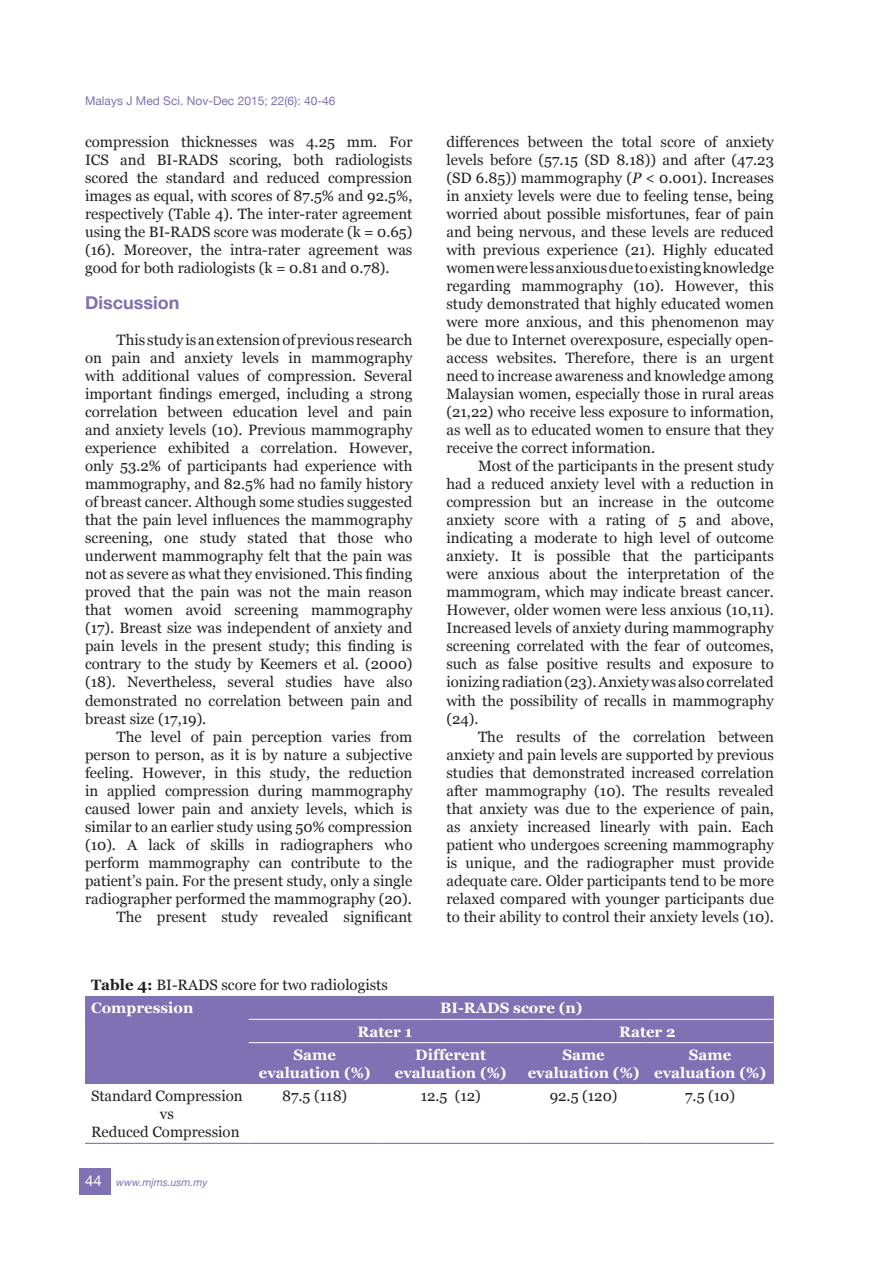
<style>
.page{position:relative;width:893px;height:1263px;background:#fff}
.page>*{position:absolute;margin:0;border:0;box-sizing:border-box;transform-origin:0 0}
.subtitle{font:700 18px "Helvetica Neue";color:#7f71b3}
.bodyText{font:15px/18px "Georgia";color:#231f20;text-align:justify}
.bodyText-2{font:700 15px/18px "Georgia";color:#fff;text-align:center}
.t1{font:12px "Helvetica Neue";color:#7f71b3}
.t2{font:italic 10.5px "Helvetica Neue";color:#7f71b3}
.s1{font-style:italic}
.s2{font-weight:700}
.s3{font-style:normal;font-size:15px;color:#fff}
</style>
<div class="page">
<div style="left:79px;top:1168px;width:32px;height:27px;background:#7f71b3"></div>
<div style="left:85px;top:996px;width:689px;height:88px;background:#7f71b3"></div>
<hr style="left:249px;top:1042px;width:132px;height:1px;background:#fff">
<hr style="left:381px;top:1042px;width:140px;height:1px;background:#fff">
<hr style="left:521px;top:1042px;width:125px;height:1px;background:#fff">
<hr style="left:646px;top:1042px;width:128px;height:1px;background:#fff">
<hr style="left:249px;top:1019px;width:132px;height:1px;background:#fff">
<hr style="left:381px;top:1019px;width:140px;height:1px;background:#fff">
<hr style="left:521px;top:1019px;width:125px;height:1px;background:#fff">
<hr style="left:646px;top:1019px;width:128px;height:1px;background:#fff">
<hr style="left:85px;top:1143px;width:164px;height:1px;background:#7f71b3">
<hr style="left:249px;top:1143px;width:132px;height:1px;background:#7f71b3">
<hr style="left:381px;top:1143px;width:140px;height:1px;background:#7f71b3">
<hr style="left:521px;top:1143px;width:125px;height:1px;background:#7f71b3">
<hr style="left:646px;top:1143px;width:128px;height:1px;background:#7f71b3">
<p class="t1" style="left:85px;top:94px;width:252px">Malays J Med Sci. Nov-Dec 2015; 22(6): 40-46</p>
<p class="bodyText" style="left:85px;top:134px;width:329px">compression thicknesses was 4.25 mm. For ICS and BI-RADS scoring, both radiologists scored the standard and reduced compression images as equal, with scores of 87.5% and 92.5%, respectively (Table 4). The inter-rater agreement using the BI-RADS score was moderate (k = 0.65) (16). Moreover, the intra-rater agreement was good for both radiologists (k = 0.81 and 0.78).</p>
<p class="subtitle" style="left:85px;top:292px;width:96px">Discussion</p>
<p class="bodyText" style="left:85px;top:332px;width:329px;text-indent:32px">This study is an extension of previous research on pain and anxiety levels in mammography with additional values of compression. Several important findings emerged, including a strong correlation between education level and pain and anxiety levels (10). Previous mammography experience exhibited a correlation. However, only 53.2% of participants had experience with mammography, and 82.5% had no family history of breast cancer. Although some studies suggested that the pain level influences the mammography screening, one study stated that those who underwent mammography felt that the pain was not as severe as what they envisioned. This finding proved that the pain was not the main reason that women avoid screening mammography (17). Breast size was independent of anxiety and pain levels in the present study; this finding is contrary to the study by Keemers et al. (2000) (18). Nevertheless, several studies have also demonstrated no correlation between pain and breast size (17,19).</p>
<p class="bodyText" style="left:85px;top:728px;width:329px;text-indent:32px">The level of pain perception varies from person to person, as it is by nature a subjective feeling. However, in this study, the reduction in applied compression during mammography caused lower pain and anxiety levels, which is similar to an earlier study using 50% compression (10). A lack of skills in radiographers who perform mammography can contribute to the patient’s pain. For the present study, only a single radiographer performed the mammography (20).</p>
<p class="bodyText" style="left:117px;top:908px;width:297px">The present study revealed significant</p>
<p class="bodyText" style="left:446px;top:134px;width:329px">differences between the total score of anxiety levels before (57.15 (SD 8.18)) and after (47.23 (SD 6.85)) mammography (<span class="s1">P</span> &lt; 0.001). Increases in anxiety levels were due to feeling tense, being worried about possible misfortunes, fear of pain and being nervous, and these levels are reduced with previous experience (21). Highly educated women were less anxious due to existing knowledge regarding mammography (10). However, this study demonstrated that highly educated women were more anxious, and this phenomenon may be due to Internet overexposure, especially open&shy;access websites. Therefore, there is an urgent need to increase awareness and knowledge among Malaysian women, especially those in rural areas (21,22) who receive less exposure to information, as well as to educated women to ensure that they receive the correct information.</p>
<p class="bodyText" style="left:446px;top:458px;width:329px;text-indent:32px">Most of the participants in the present study had a reduced anxiety level with a reduction in compression but an increase in the outcome anxiety score with a rating of 5 and above, indicating a moderate to high level of outcome anxiety. It is possible that the participants were anxious about the interpretation of the mammogram, which may indicate breast cancer.<br>However, older women were less anxious (10,11).<br>Increased levels of anxiety during mammography screening correlated with the fear of outcomes, such as false positive results and exposure to ionizing radiation (23). Anxiety was also correlated with the possibility of recalls in mammography (24).</p>
<p class="bodyText" style="left:446px;top:728px;width:329px;text-indent:32px">The results of the correlation between anxiety and pain levels are supported by previous studies that demonstrated increased correlation after mammography (10). The results revealed that anxiety was due to the experience of pain, as anxiety increased linearly with pain. Each patient who undergoes screening mammography is unique, and the radiographer must provide adequate care. Older participants tend to be more relaxed compared with younger participants due to their ability to control their anxiety levels (10).</p>
<p class="bodyText" style="left:91px;top:976px;width:298px"><span class="s2">Table 4:</span> BI-RADS score for two radiologists</p>
<p class="bodyText-2" style="left:91px;top:999px;width:104px">Compression</p>
<p class="bodyText-2" style="left:440px;top:999px;width:144px">BI-RADS score (n)</p>
<p class="bodyText-2" style="left:358px;top:1022px;width:56px">Rater 1</p>
<p class="bodyText-2" style="left:619px;top:1022px;width:58px">Rater 2</p>
<p class="bodyText-2" style="left:259px;top:1046px;width:113px">Same evaluation (%)</p>
<p class="bodyText-2" style="left:395px;top:1046px;width:113px">Different evaluation (%)</p>
<p class="bodyText-2" style="left:528px;top:1046px;width:113px">Same evaluation (%)</p>
<p class="bodyText-2" style="left:654px;top:1046px;width:113px">Same evaluation (%)</p>
<p class="bodyText" style="left:91px;top:1087px;width:153px">Standard Compression</p>
<p class="bodyText" style="left:160px;top:1105px;width:15px">vs</p>
<p class="bodyText" style="left:91px;top:1123px;width:150px">Reduced Compression</p>
<p class="bodyText" style="left:282px;top:1087px;width:67px">87.5 (118)</p>
<p class="bodyText" style="left:421px;top:1087px;width:62px">12.5 (12)</p>
<p class="bodyText" style="left:550px;top:1087px;width:69px">92.5 (120)</p>
<p class="bodyText" style="left:685px;top:1087px;width:52px">7.5 (10)</p>
<p class="t2" style="left:85px;top:1176px;width:124px"><span class="s3">44</span> www.mjms.usm.my</p>
</div>
